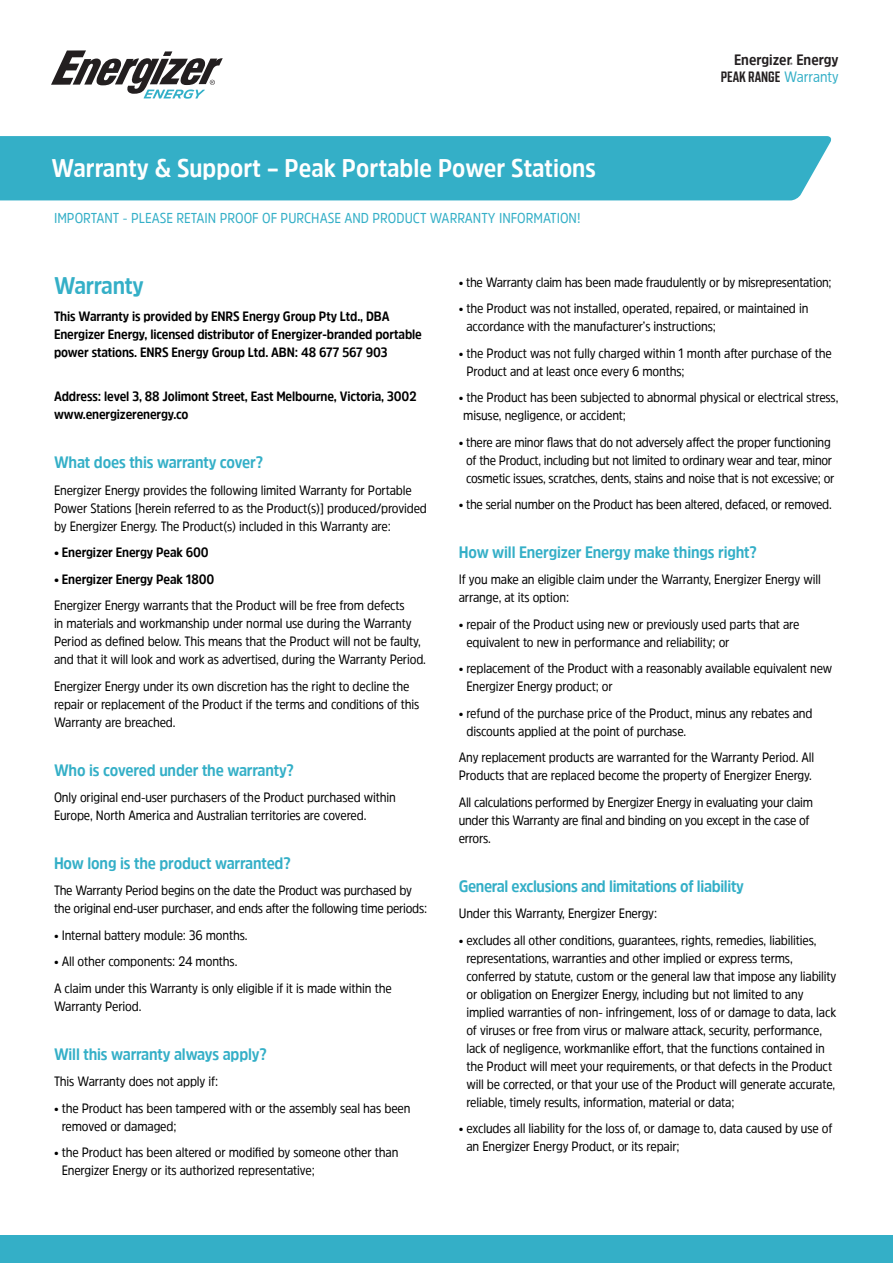
<style>
.page{position:relative;width:893px;height:1263px;background:#fff}
.page>*{position:absolute;margin:0;border:0;box-sizing:border-box;transform-origin:0 0}
.t1{font:700 25.5px "Energi Pro";color:#fff}
.t2{font:700 24px "Energi Pro";letter-spacing:-.01em;color:#34afc7}
.t3{font:700 16.5px "Energi Pro";letter-spacing:-.01em;color:#34afc7}
.t4{font:condensed 15px "Cut Above";color:#231f20}
.t5{font:700 15px "Energi Pro";color:#231f20}
.t6{font:14.25px "Energi Pro";color:#34afc7}
.t7{font:13.5px/18px "Energi Pro";letter-spacing:-.01em;color:#000}
.t8{font:700 13.5px/18px "Energi Pro";letter-spacing:-.01em;color:#000}
.t9{font:700 6.15px "Energi Pro";color:#231f20}
.s1{font-family:"Energi Pro";font-stretch:normal;color:#34afc7}
</style>
<div class="page">
<div style="left:0;top:136px;width:832px;height:64px;background:#34afc7"></div>
<svg style="left:51px;top:50px;width:172px;height:49px"></svg>
<div style="left:0;top:1236px;width:893px;height:27px;background:#34afc7"></div>
<p class="t1" style="left:52px;top:150px;width:546px">Warranty &amp; Support – Peak Portable Power Stations</p>
<p class="t6" style="left:54px;top:209px;width:528px">IMPORTANT - PLEASE RETAIN PROOF OF PURCHASE AND PRODUCT WARRANTY INFORMATION!</p>
<p class="t5" style="left:734px;top:50px;width:106px">Energizer Energy</p>
<p class="t9" style="left:790px;top:61px;width:4px">®</p>
<p class="t4" style="left:721px;top:70px;width:119px">PEAK RANGE <span class="s1">Warranty</span></p>
<p class="t2" style="left:54px;top:269px;width:91px">Warranty</p>
<p class="t8" style="left:54px;top:307px;width:369px">This Warranty is provided by ENRS Energy Group Pty Ltd., DBA<br>Energizer Energy, licensed distributor of Energizer-branded portable power stations. ENRS Energy Group Ltd. ABN: 48 677 567 903</p>
<p class="t8" style="left:54px;top:387px;width:364px">Address: level 3, 88 Jolimont Street, East Melbourne, Victoria, 3002 www.energizerenergy.co</p>
<p class="t3" style="left:54px;top:451px;width:211px">What does this warranty cover?</p>
<p class="t7" style="left:54px;top:481px;width:374px">Energizer Energy provides the following limited Warranty for Portable<br>Power Stations [herein referred to as the Product(s)] produced/provided by Energizer Energy. The Product(s) included in this Warranty are:</p>
<p class="t8" style="left:54px;top:543px;width:156px">• Energizer Energy Peak 600</p>
<p class="t8" style="left:54px;top:570px;width:162px">• Energizer Energy Peak 1800</p>
<p class="t7" style="left:54px;top:596px;width:374px">Energizer Energy warrants that the Product will be free from defects<br>in materials and workmanship under normal use during the Warranty Period as defined below. This means that the Product will not be faulty, and that it will look and work as advertised, during the Warranty Period.</p>
<p class="t7" style="left:54px;top:677px;width:367px">Energizer Energy under its own discretion has the right to decline the repair or replacement of the Product if the terms and conditions of this<br>Warranty are breached.</p>
<p class="t3" style="left:54px;top:758px;width:242px">Who is covered under the warranty?</p>
<p class="t7" style="left:54px;top:788px;width:343px">Only original end-user purchasers of the Product purchased within<br>Europe, North America and Australian territories are covered.</p>
<p class="t3" style="left:54px;top:852px;width:238px">How long is the product warranted?</p>
<p class="t7" style="left:54px;top:881px;width:375px">The Warranty Period begins on the date the Product was purchased by the original end-user purchaser, and ends after the following time periods:</p>
<p class="t7" style="left:54px;top:926px;width:195px">• Internal battery module: 36 months.</p>
<p class="t7" style="left:54px;top:952px;width:185px">• All other components: 24 months.</p>
<p class="t7" style="left:54px;top:979px;width:339px">A claim under this Warranty is only eligible if it is made within the<br>Warranty Period.</p>
<p class="t3" style="left:54px;top:1042px;width:214px">Will this warranty always apply?</p>
<p class="t7" style="left:54px;top:1072px;width:166px">This Warranty does not apply if:</p>
<p class="t7" style="left:62px;top:1098px;width:350px;text-indent:-8px">• the Product has been tampered with or the assembly seal has been removed or damaged;</p>
<p class="t7" style="left:62px;top:1143px;width:338px;text-indent:-8px">• the Product has been altered or modified by someone other than<br>Energizer Energy or its authorized representative;</p>
<p class="t7" style="left:459px;top:272px;width:374px">• the Warranty claim has been made fraudulently or by misrepresentation;</p>
<p class="t7" style="left:466px;top:299px;width:343px;text-indent:-8px">• the Product was not installed, operated, repaired, or maintained in accordance with the manufacturer’s instructions;</p>
<p class="t7" style="left:466px;top:343px;width:367px;text-indent:-8px">• the Product was not fully charged within 1 month after purchase of the<br>Product and at least once every 6 months;</p>
<p class="t7" style="left:463px;top:388px;width:377px;text-indent:-5px">• the Product has been subjected to abnormal physical or electrical stress, misuse, negligence, or accident;</p>
<p class="t7" style="left:459px;top:432px;width:377px;text-align:center">• there are minor flaws that do not adversely affect the proper functioning of the Product, including but not limited to ordinary wear and tear, minor cosmetic issues, scratches, dents, stains and noise that is not excessive; or</p>
<p class="t7" style="left:459px;top:495px;width:375px">• the serial number on the Product has been altered, defaced, or removed.</p>
<p class="t3" style="left:459px;top:541px;width:300px">How will Energizer Energy make things right?</p>
<p class="t7" style="left:459px;top:570px;width:364px">If you make an eligible claim under the Warranty, Energizer Energy will arrange, at its option:</p>
<p class="t7" style="left:466px;top:615px;width:335px;text-indent:-8px">• repair of the Product using new or previously used parts that are equivalent to new in performance and reliability; or</p>
<p class="t7" style="left:466px;top:659px;width:367px;text-indent:-8px">• replacement of the Product with a reasonably available equivalent new<br>Energizer Energy product; or</p>
<p class="t7" style="left:466px;top:704px;width:348px;text-indent:-8px">• refund of the purchase price of the Product, minus any rebates and discounts applied at the point of purchase.</p>
<p class="t7" style="left:459px;top:748px;width:357px">Any replacement products are warranted for the Warranty Period. All<br>Products that are replaced become the property of Energizer Energy.</p>
<p class="t7" style="left:459px;top:793px;width:356px">All calculations performed by Energizer Energy in evaluating your claim under this Warranty are final and binding on you except in the case of errors.</p>
<p class="t3" style="left:459px;top:874px;width:287px">General exclusions and limitations of liability</p>
<p class="t7" style="left:459px;top:904px;width:200px">Under this Warranty, Energizer Energy:</p>
<p class="t7" style="left:466px;top:930px;width:372px;text-indent:-8px">• excludes all other conditions, guarantees, rights, remedies, liabilities, representations, warranties and other implied or express terms, conferred by statute, custom or the general law that impose any liability or obligation on Energizer Energy, including but not limited to any implied warranties of non- infringement, loss of or damage to data, lack of viruses or free from virus or malware attack, security, performance, lack of negligence, workmanlike effort, that the functions contained in the Product will meet your requirements, or that defects in the Product will be corrected, or that your use of the Product will generate accurate, reliable, timely results, information, material or data;</p>
<p class="t7" style="left:466px;top:1119px;width:368px;text-indent:-8px">• excludes all liability for the loss of, or damage to, data caused by use of an Energizer Energy Product, or its repair;</p>
</div>
